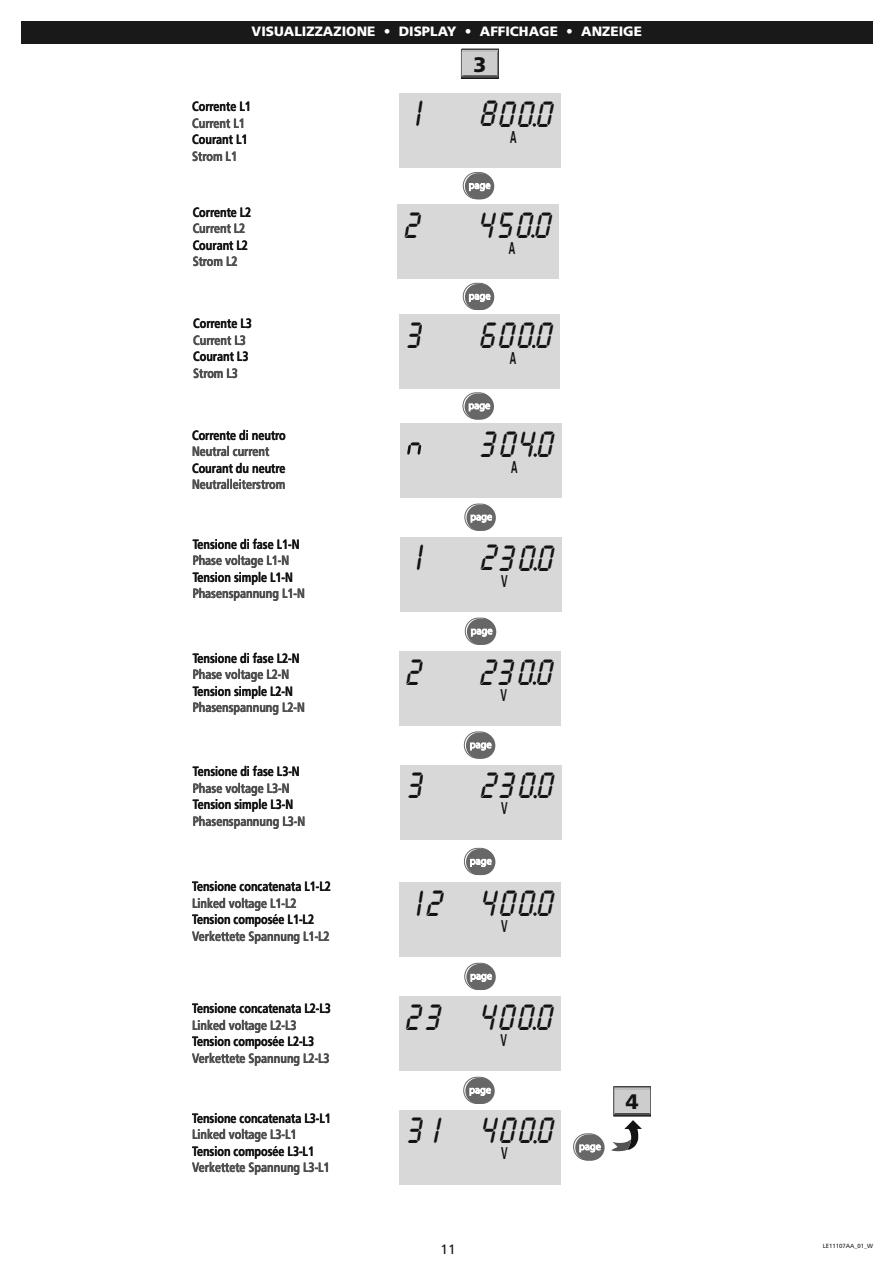
<style>
.page{position:relative;width:893px;height:1263px;background:#fff}
.page>*{position:absolute;margin:0;border:0;box-sizing:border-box;transform-origin:0 0}
.t1{font:38.25px "LCDLT";color:#131313;scale:.88 1}
.t2{font:38.25px "LCDLT";color:#131313;scale:.87 1}
.t3{font:38.1px "LCDLT";letter-spacing:.065em;color:#131313;scale:.88 1}
.t4{font:900 21px "Frutiger";color:#131313}
.t5{font:700 16.5px "Univers";color:#131313;scale:.55 1}
.t6{font:700 13.5px/16.5px "Frutiger";color:#131313;scale:.8 1}
.t7{font:900 13.5px "Frutiger";color:#fff}
.t8{font:13.5px "Frutiger";color:#191919}
.t9{font:6px "Frutiger";color:#191919}
.s1{font-size:38.25px}
</style>
<div class="page">
<div style="left:21px;top:21px;width:851px;height:23px;background:#191919"></div>
<div style="left:399px;top:93px;width:161px;height:75px;background:#d8d8d8"></div>
<svg style="left:533px;top:123px;width:3px;height:4px"></svg>
<div style="left:397px;top:204px;width:162px;height:75px;background:#d8d8d8"></div>
<svg style="left:531px;top:234px;width:3px;height:4px"></svg>
<div style="left:399px;top:314px;width:161px;height:75px;background:#d8d8d8"></div>
<div style="left:400px;top:423px;width:161px;height:75px;background:#d8d8d8"></div>
<svg style="left:533px;top:453px;width:4px;height:4px"></svg>
<svg style="left:407px;top:442px;width:14px;height:13px"></svg>
<div style="left:400px;top:537px;width:161px;height:75px;background:#d8d8d8"></div>
<svg style="left:533px;top:567px;width:4px;height:4px"></svg>
<div style="left:399px;top:651px;width:162px;height:75px;background:#d8d8d8"></div>
<svg style="left:533px;top:681px;width:3px;height:4px"></svg>
<div style="left:400px;top:765px;width:161px;height:74px;background:#d8d8d8"></div>
<svg style="left:533px;top:795px;width:4px;height:3px"></svg>
<div style="left:400px;top:882px;width:161px;height:75px;background:#d8d8d8"></div>
<svg style="left:533px;top:912px;width:4px;height:4px"></svg>
<div style="left:399px;top:996px;width:161px;height:75px;background:#d8d8d8"></div>
<div style="left:400px;top:1110px;width:161px;height:75px;background:#d8d8d8"></div>
<svg style="left:533px;top:1140px;width:4px;height:3px"></svg>
<svg style="left:460px;top:49px;width:39px;height:30px"></svg>
<div style="left:463px;top:52px;width:34px;height:23px;background:#cdcdcd"></div>
<svg style="left:611px;top:1086px;width:39px;height:65px"></svg>
<svg style="left:574px;top:1134px;width:29px;height:26px"></svg>
<div style="left:573px;top:1134px;width:30px;height:26px;border:1px solid #676767;border-radius:13px"></div>
<div style="left:575px;top:1134px;width:30px;height:26px;background:#676767;border-radius:13px"></div>
<svg style="left:579px;top:1144px;width:22px;height:8px"></svg>
<div style="left:464px;top:1077px;width:29px;height:26px;border:1px solid #676767;border-radius:13px"></div>
<div style="left:465px;top:1078px;width:30px;height:26px;background:#676767;border-radius:13px"></div>
<svg style="left:470px;top:1088px;width:21px;height:8px"></svg>
<div style="left:465px;top:963px;width:29px;height:26px;border:1px solid #676767;border-radius:13px"></div>
<div style="left:466px;top:964px;width:30px;height:26px;background:#676767;border-radius:13px"></div>
<svg style="left:471px;top:974px;width:21px;height:8px"></svg>
<svg style="left:464px;top:848px;width:30px;height:26px"></svg>
<div style="left:464px;top:848px;width:30px;height:27px;border:1px solid #676767;border-radius:13px"></div>
<div style="left:466px;top:849px;width:29px;height:26px;background:#676767;border-radius:13px"></div>
<svg style="left:470px;top:859px;width:22px;height:8px"></svg>
<svg style="left:464px;top:732px;width:30px;height:26px"></svg>
<div style="left:464px;top:732px;width:30px;height:26px;border:1px solid #676767;border-radius:13px"></div>
<div style="left:466px;top:732px;width:29px;height:27px;background:#676767;border-radius:13px"></div>
<svg style="left:470px;top:743px;width:21px;height:7px"></svg>
<svg style="left:465px;top:618px;width:30px;height:26px"></svg>
<div style="left:465px;top:618px;width:30px;height:26px;border:1px solid #676767;border-radius:13px"></div>
<div style="left:467px;top:619px;width:29px;height:26px;background:#676767;border-radius:13px"></div>
<svg style="left:471px;top:629px;width:21px;height:8px"></svg>
<div style="left:465px;top:504px;width:29px;height:26px;border:1px solid #676767;border-radius:13px"></div>
<div style="left:466px;top:505px;width:30px;height:26px;background:#676767;border-radius:13px"></div>
<svg style="left:471px;top:515px;width:21px;height:8px"></svg>
<svg style="left:463px;top:393px;width:29px;height:26px"></svg>
<div style="left:463px;top:393px;width:29px;height:26px;border:1px solid #676767;border-radius:13px"></div>
<div style="left:465px;top:393px;width:29px;height:27px;background:#676767;border-radius:13px"></div>
<svg style="left:469px;top:403px;width:21px;height:8px"></svg>
<svg style="left:463px;top:283px;width:30px;height:26px"></svg>
<div style="left:463px;top:283px;width:30px;height:27px;border:1px solid #676767;border-radius:13px"></div>
<div style="left:465px;top:284px;width:29px;height:26px;background:#676767;border-radius:13px"></div>
<svg style="left:469px;top:294px;width:21px;height:8px"></svg>
<svg style="left:463px;top:173px;width:30px;height:26px"></svg>
<div style="left:463px;top:172px;width:30px;height:27px;border:1px solid #676767;border-radius:13px"></div>
<div style="left:465px;top:173px;width:29px;height:26px;background:#676767;border-radius:13px"></div>
<svg style="left:469px;top:183px;width:21px;height:8px"></svg>
<p class="t7" style="left:252px;top:26px;width:392px">VISUALIZZAZIONE • DISPLAY • AFFICHAGE • ANZEIGE</p>
<p class="t6" style="left:192px;top:99px;width:75px">Corrente L1<br>Current L1<br>Courant L1<br>Strom L1</p>
<p class="t6" style="left:193px;top:205px;width:75px">Corrente L2<br>Current L2<br>Courant L2<br>Strom L2</p>
<p class="t6" style="left:193px;top:317px;width:75px">Corrente L3<br>Current L3<br>Courant L3<br>Strom L3</p>
<p class="t6" style="left:192px;top:428px;width:119px">Corrente di neutro<br>Neutral current<br>Courant du neutre<br>Neutralleiterstrom</p>
<p class="t6" style="left:193px;top:537px;width:142px">Tensione di fase L1-N<br>Phase voltage L1-N<br>Tension simple L1-N<br>Phasenspannung L1-N</p>
<p class="t6" style="left:193px;top:651px;width:142px">Tensione di fase L2-N<br>Phase voltage L2-N<br>Tension simple L2-N<br>Phasenspannung L2-N</p>
<p class="t6" style="left:193px;top:764px;width:142px">Tensione di fase L3-N<br>Phase voltage L3-N<br>Tension simple L3-N<br>Phasenspannung L3-N</p>
<p class="t6" style="left:192px;top:879px;width:175px">Tensione concatenata L1-L2<br>Linked voltage L1-L2<br>Tension composée L1-L2<br>Verkettete Spannung L1-L2</p>
<p class="t6" style="left:192px;top:1001px;width:175px">Tensione concatenata L2-L3<br>Linked voltage L2-L3<br>Tension composée L2-L3<br>Verkettete Spannung L2-L3</p>
<p class="t6" style="left:192px;top:1111px;width:175px">Tensione concatenata L3-L1<br>Linked voltage L3-L1<br>Tension composée L3-L1<br>Verkettete Spannung L3-L1</p>
<h1 class="t1" style="left:416px;top:101px;width:9px">I</h1>
<h1 class="t1" style="left:405px;top:212px;width:19px">2</h1>
<h1 class="t2" style="left:408px;top:322px;width:18px">3</h1>
<h1 class="t1" style="left:417px;top:545px;width:9px">I</h1>
<h1 class="t1" style="left:407px;top:659px;width:19px">2</h1>
<h1 class="t1" style="left:409px;top:773px;width:18px">3</h1>
<h3 class="t4" style="left:473px;top:56px;width:14px">3</h3>
<h2 class="t3" style="left:480px;top:101px;width:84px">8000</h2>
<p class="t5" style="left:510px;top:131px;width:13px">A</p>
<h2 class="t3" style="left:479px;top:212px;width:84px">4500</h2>
<p class="t5" style="left:509px;top:242px;width:13px">A</p>
<h2 class="t3" style="left:480px;top:323px;width:84px">6000</h2>
<p class="t5" style="left:510px;top:352px;width:13px">A</p>
<h2 class="t3" style="left:481px;top:431px;width:84px">3040</h2>
<p class="t5" style="left:511px;top:461px;width:13px">A</p>
<h2 class="t3" style="left:481px;top:545px;width:84px">2300</h2>
<p class="t5" style="left:501px;top:575px;width:13px">V</p>
<h2 class="t3" style="left:480px;top:659px;width:84px">2300</h2>
<p class="t5" style="left:501px;top:689px;width:13px">V</p>
<h2 class="t3" style="left:481px;top:773px;width:84px">2300</h2>
<p class="t5" style="left:501px;top:802px;width:13px">V</p>
<h2 class="t3" style="left:417px;top:890px;width:157px"><span class="s1">I</span>2 4000</h2>
<p class="t5" style="left:501px;top:920px;width:13px">V</p>
<h2 class="t3" style="left:407px;top:1004px;width:168px"><span class="s1">2</span>3 4000</h2>
<p class="t5" style="left:500px;top:1034px;width:13px">V</p>
<h2 class="t3" style="left:408px;top:1118px;width:166px"><span class="s1">3</span> I 4000</h2>
<p class="t5" style="left:501px;top:1147px;width:13px">V</p>
<p class="t8" style="left:440px;top:1244px;width:17px">11</p>
<h3 class="t4" style="left:626px;top:1093px;width:14px">4</h3>
<p class="t9" style="left:823px;top:1243px;width:52px">LE11107AA_01_W</p>
</div>
